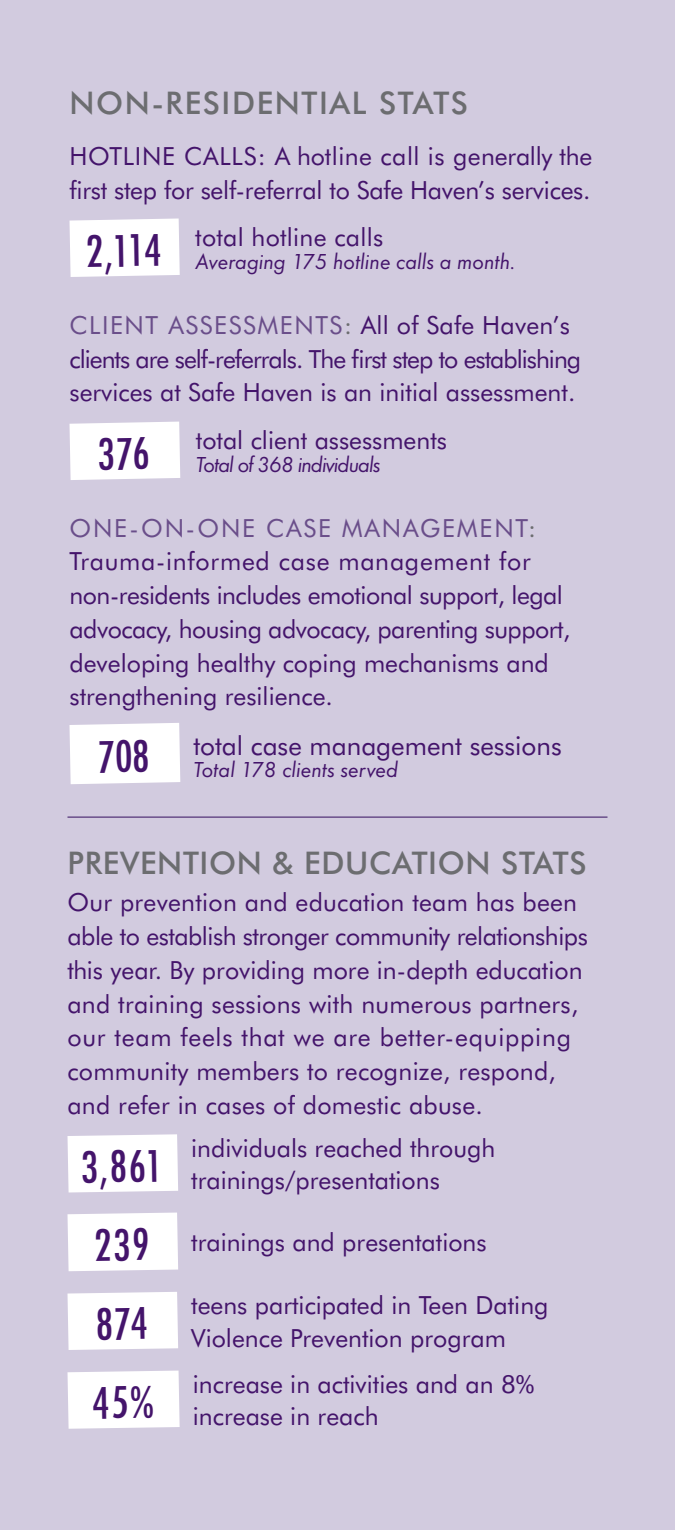
<style>
.page{position:relative;width:675px;height:1530px;background:#d2cbdf}
.page>*{position:absolute;margin:0;border:0;box-sizing:border-box;transform-origin:0 0}
.t1{font:500 condensed 47.5px "Futura T";color:#44146b}
.t2{font:500 31.25px "Futura BT";letter-spacing:.02em;color:#6c6d70}
.t3{font:500 31.25px "Futura BT";letter-spacing:.05em;color:#6c6d70}
.t4{font:26.25px "Futura BT";color:#44146b}
.t5{font:25px/33.8px "Futura BT";color:#44146b}
.t6{font:25px "Futura BT";letter-spacing:.06em;color:#6a4e8a}
.t7{font:italic 22.5px "Futura T";color:#44146b}
.t8{font:italic 22.5px "Futura T";letter-spacing:-.04em;color:#44146b}
.s1{color:#6c6d70}
.s2{color:#6a4e8a}
</style>
<div class="page">
<div style="left:70px;top:218px;width:110px;height:59px;background:#fff"></div>
<div style="left:67px;top:1134px;width:111px;height:58px;background:#fff"></div>
<hr style="left:68px;top:816px;width:540px;height:2px;background:#715790">
<div style="left:70px;top:422px;width:110px;height:58px;background:#fff"></div>
<div style="left:70px;top:723px;width:110px;height:61px;background:#fff"></div>
<div style="left:67px;top:1213px;width:111px;height:58px;background:#fff"></div>
<div style="left:68px;top:1292px;width:110px;height:58px;background:#fff"></div>
<div style="left:68px;top:1371px;width:112px;height:58px;background:#fff"></div>
<p class="t3" style="left:70px;top:84px;width:396px">N ON-RESIDENTIAL STATS</p>
<p class="t5" style="left:69px;top:139px;width:524px">Hotlin e Calls: A hotline call is generally the first step for self-referral to Safe Haven’s services.</p>
<p class="t5" style="left:195px;top:220px;width:189px">total hotline calls</p>
<h1 class="t1" style="left:85px;top:224px;width:78px;rotate:-1deg">2,114</h1>
<p class="t7" style="left:195px;top:248px;width:322px">Averaging 175 hotline calls a month.</p>
<p class="t5" style="left:70px;top:308px;width:513px;text-indent:275px"><span class="s1">:</span> All of Safe Haven’s clients are self-referrals. The first step to establishing services at Safe Haven is an initial assessment.</p>
<p class="t5" style="left:196px;top:423px;width:253px">total client assessments</p>
<p class="t8" style="left:196px;top:451px;width:186px">Total of 368 individuals</p>
<p class="t6" style="left:70px;top:310px;width:177px">Cli ent assessm</p>
<p class="t6" style="left:280px;top:310px;width:31px">ents</p>
<p class="t5" style="left:70px;top:511px;width:502px"><span class="s2">On e-on -On e Case Management</span><span class="s1">:<br></span>Trauma-informed case management for non-residents includes emotional support, legal advocacy, housing advocacy, parenting support, developing healthy coping mechanisms and strengthening resilience.</p>
<p class="t4" style="left:193px;top:730px;width:370px">total case management sessions</p>
<p class="t7" style="left:193px;top:757px;width:206px">Total 178 clients served</p>
<p class="t2" style="left:68px;top:844px;width:517px">PREVENTION &amp; EDUCATION STATS</p>
<p class="t5" style="left:68px;top:885px;width:522px">Our prevention and education team has been able to establish stronger community relationships this year. By providing more in-depth education and training sessions with numerous partners, our team feels that we are better-equipping community members to recognize, respond, and refer in cases of domestic abuse.</p>
<p class="t5" style="left:191px;top:1131px;width:306px">individuals reached through</p>
<h1 class="t1" style="left:80px;top:1139px;width:84px;rotate:-1deg">3,861</h1>
<p class="t5" style="left:191px;top:1163px;width:250px">trainings/presentations</p>
<p class="t5" style="left:191px;top:1225px;width:297px">trainings and presentations</p>
<p class="t5" style="left:191px;top:1288px;width:359px">teens participated in Teen Dating</p>
<p class="t5" style="left:191px;top:1314px;width:345px;line-height:46.2px">Violence Prevention program increase in activities and an 8%</p>
<p class="t5" style="left:193px;top:1399px;width:187px">increase in reach</p>
</div>
